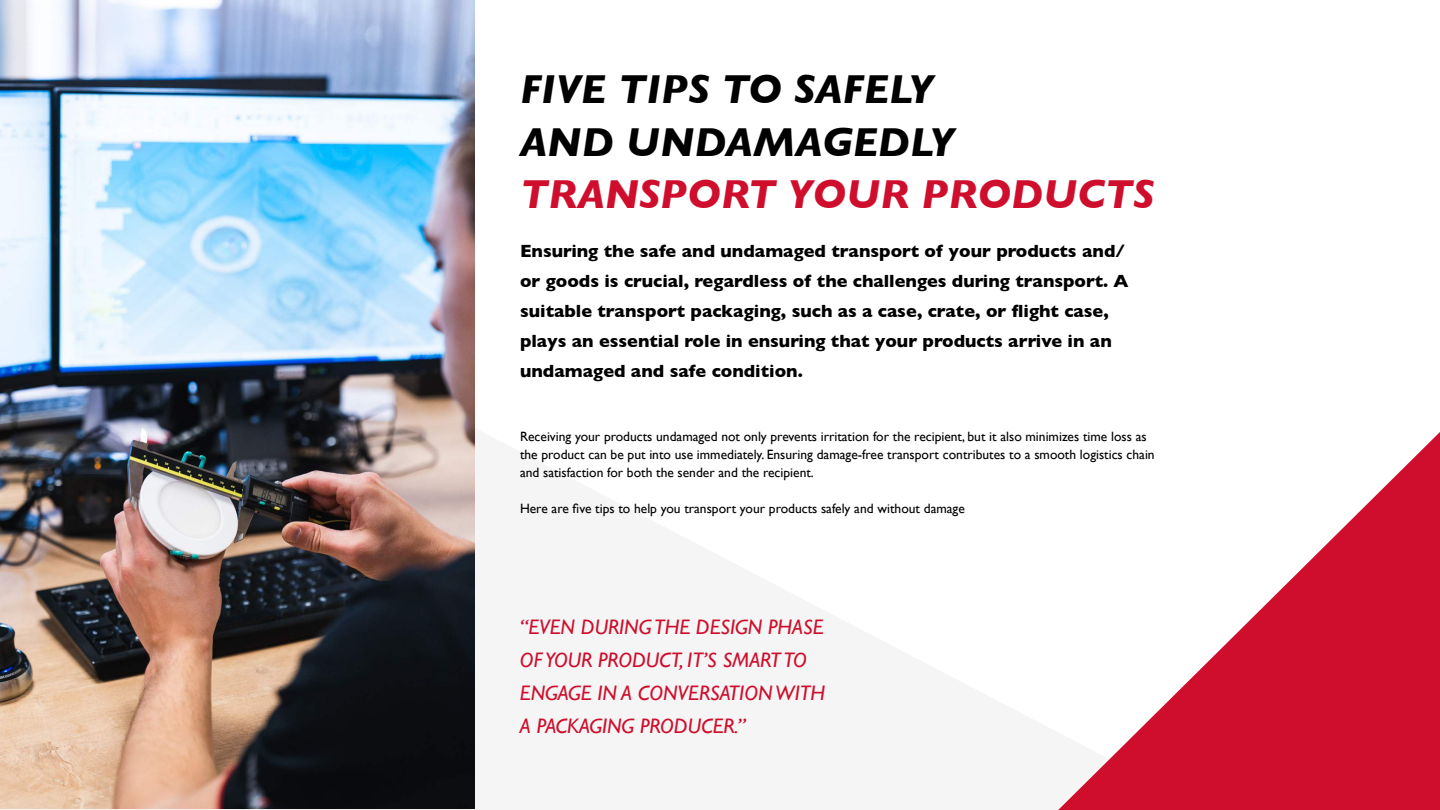
<style>
.page{position:relative;width:1440px;height:810px;background:#fff}
.page>*{position:absolute;margin:0;border:0;box-sizing:border-box;transform-origin:0 0}
.t1{font:italic 700 41.25px/52.5px "Gill Sans";color:#000}
.t2{font:italic 700 41.25px "Gill Sans";color:#ce0e2c}
.t3{font:italic 21px/33px "Gill Sans";color:#ce0e2c}
.t4{font:700 18px/30px "Gill Sans";color:#000}
.t5{font:13.5px/18px "Gill Sans";color:#000}
</style>
<div class="page">
<svg style="left:1058px;top:432px;width:382px;height:378px"></svg>
<img style="left:0;top:0;width:475px;height:809px">
<h1 class="t1" style="left:520px;top:63px;width:436px">FIVE TIPS TO SAFELY<br>AND UNDAMAGEDLY</h1>
<h1 class="t2" style="left:520px;top:170px;width:636px">TRANSPORT YOUR PRODUCTS</h1>
<p class="t4" style="left:520px;top:238px;width:610px">Ensuring the safe and undamaged transport of your products and/ or goods is crucial, regardless of the challenges during transport. A suitable transport packaging, such as a case, crate, or flight case, plays an essential role in ensuring that your products arrive in an undamaged and safe condition.</p>
<p class="t5" style="left:520px;top:429px;width:636px">Receiving your products undamaged not only prevents irritation for the recipient, but it also minimizes time loss as the product can be put into use immediately. Ensuring damage-free transport contributes to a smooth logistics chain and satisfaction for both the sender and the recipient.</p>
<p class="t5" style="left:520px;top:499px;width:446px">Here are five tips to help you transport your products safely and without damage</p>
<h2 class="t3" style="left:520px;top:612px;width:307px">“EVEN DURING THE DESIGN PHASE<br>OF YOUR PRODUCT, IT’S SMART TO<br>ENGAGE IN A CONVERSATION WITH<br>A PACKAGING PRODUCER.”</h2>
</div>
